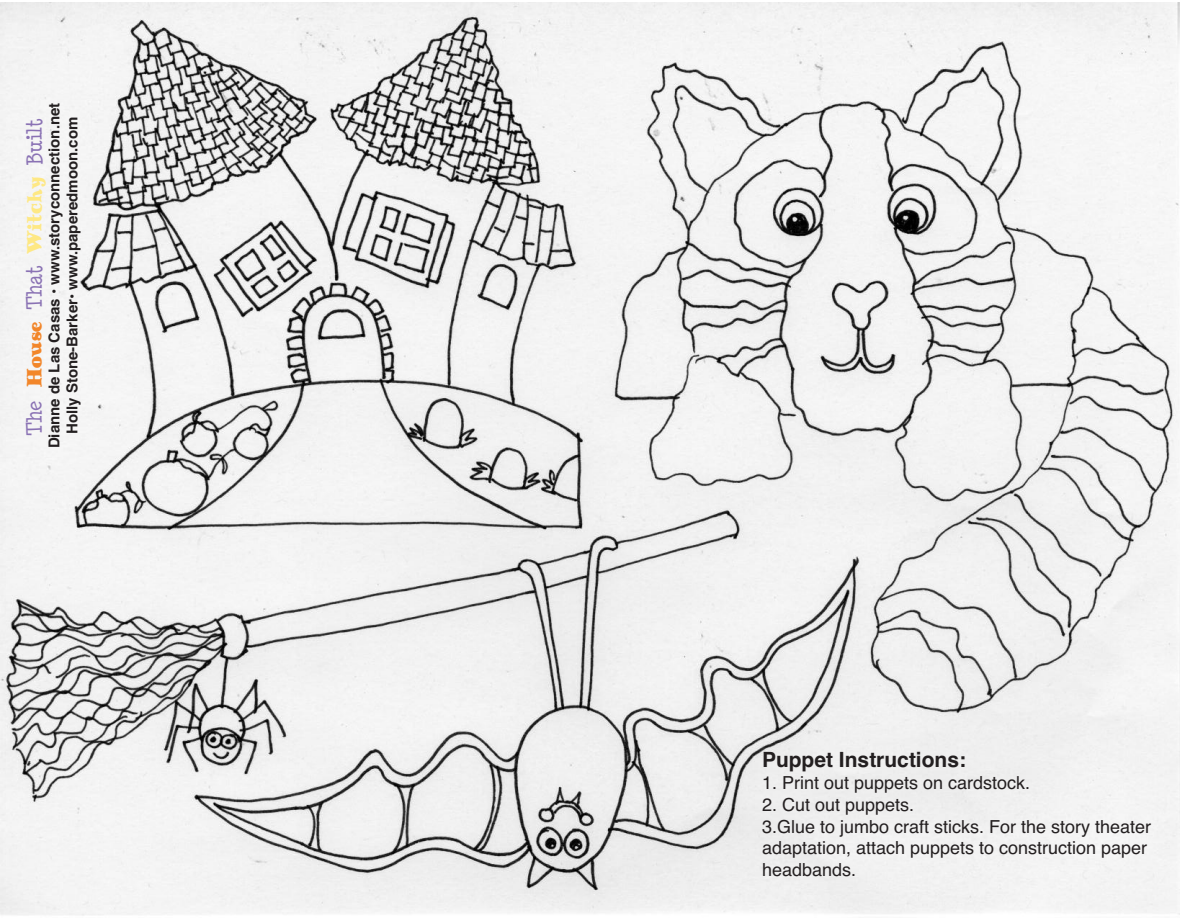
<style>
.page{position:relative;width:1188px;height:918px;background:#fff}
.page>*{position:absolute;margin:0;border:0;box-sizing:border-box;transform-origin:0 0}
.t1{font:21px "Minya Nouvelle";color:#8a72b4}
.t2{font:700 21px "Helvetica";color:#231f20}
.t3{font:18px/21.6px "Helvetica";color:#231f20}
.t4{font:700 15px/18px "Helvetica";color:#231f20;text-align:center}
.s1{font-family:"Antique No 14";color:#f2862a}
.s2{font-family:"Antique No 14";color:#fee884}
</style>
<div class="page">
<img style="left:0;top:2px;width:1179px;height:914px">
<p class="t4" style="left:45px;top:448px;width:347px;rotate:-90deg">Dianne de Las Casas • www.storyconnection.net<br>Holly Stone-Barker• www.paperedmoon.com</p>
<p class="t1" style="left:23px;top:436px;width:320px;rotate:-90deg">The <span class="s1">House</span> That <span class="s2">Witchy</span> Built</p>
<p class="t2" style="left:762px;top:747px;width:206px">Puppet Instructions:</p>
<p class="t3" style="left:762px;top:772px;width:270px">1. Print out puppets on cardstock.</p>
<p class="t3" style="left:762px;top:794px;width:391px">2. Cut out puppets.<br>3.Glue to jumbo craft sticks. For the story theater adaptation, attach puppets to construction paper headbands.</p>
</div>
